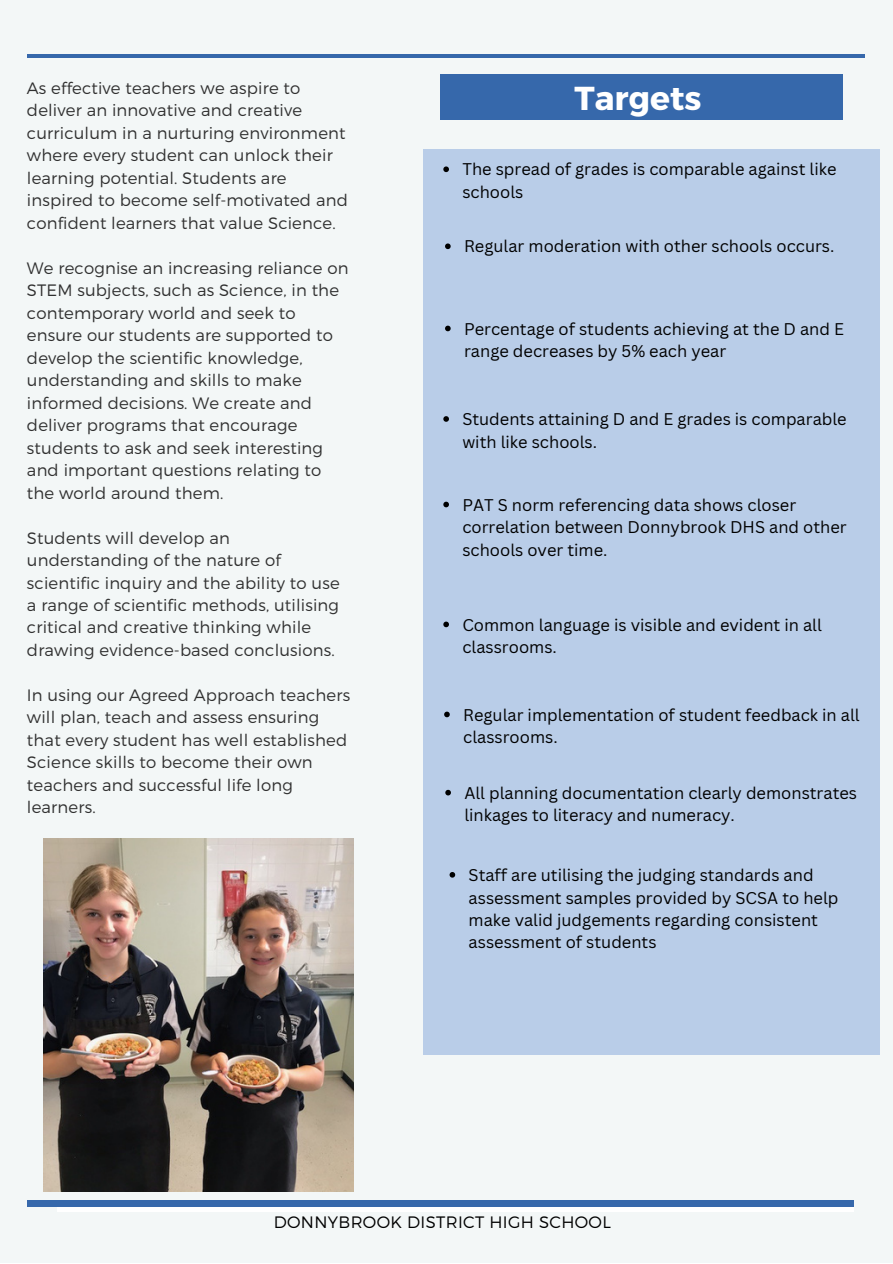
<style>
.page{position:relative;width:893px;height:1264px;background:#fff}
.page>*{position:absolute;margin:0;border:0;box-sizing:border-box;transform-origin:0 0}
.t1{font:700 33.15px "Montserrat";color:#fff}
.t2{font:300 16.5px/22.5px "Montserrat";letter-spacing:.01em;color:#303030}
.t3{font:16.5px/22.5px "Canva Sans";color:#000}
.t4{font:300 16.5px "Montserrat";letter-spacing:.02em;color:#000}
</style>
<div class="page">
<div style="left:0;top:0;width:892px;height:1262px;background:#f3f7f7"></div>
<div style="left:57px;top:1206px;width:797px;height:5px;background:#fff"></div>
<hr style="left:27px;top:54px;width:837px;height:4px;background:#3668ab">
<div style="left:27px;top:1200px;width:826px;height:7px;background:#3668ab"></div>
<div style="left:440px;top:74px;width:403px;height:46px;background:#3668ab"></div>
<div style="left:422px;top:149px;width:457px;height:906px;background:#b9cde8"></div>
<img style="left:44px;top:838px;width:310px;height:353px">
<svg style="left:444px;top:711px;width:5px;height:6px"></svg>
<svg style="left:445px;top:789px;width:6px;height:6px"></svg>
<svg style="left:449px;top:872px;width:6px;height:5px"></svg>
<svg style="left:445px;top:243px;width:5px;height:6px"></svg>
<svg style="left:443px;top:416px;width:6px;height:6px"></svg>
<svg style="left:445px;top:325px;width:5px;height:6px"></svg>
<svg style="left:443px;top:621px;width:6px;height:6px"></svg>
<svg style="left:443px;top:166px;width:6px;height:6px"></svg>
<svg style="left:443px;top:501px;width:6px;height:6px"></svg>
<p class="t2" style="left:27px;top:76px;width:322px">As effective teachers we aspire to deliver an innovative and creative curriculum in a nurturing environment where every student can unlock their learning potential. Students are inspired to become self-motivated and confident learners that value Science.</p>
<p class="t2" style="left:27px;top:256px;width:323px">We recognise an increasing reliance on STEM subjects, such as Science, in the contemporary world and seek to ensure our students are supported to develop the scientific knowledge, understanding and skills to make informed decisions. We create and deliver programs that encourage students to ask and seek interesting and important questions relating to the world around them.</p>
<p class="t2" style="left:27px;top:525px;width:314px">Students will develop an understanding of the nature of scientific inquiry and the ability to use a range of scientific methods, utilising critical and creative thinking while drawing evidence-based conclusions.</p>
<p class="t2" style="left:27px;top:683px;width:324px">In using our Agreed Approach teachers will plan, teach and assess ensuring that every student has well established<br>Science skills to become their own teachers and successful life long learners.</p>
<p class="t1" style="left:574px;top:77px;width:128px">Targets</p>
<p class="t3" style="left:462px;top:158px;width:375px">The spread of grades is comparable against like schools</p>
<p class="t3" style="left:464px;top:235px;width:372px">Regular moderation with other schools occurs.</p>
<p class="t3" style="left:464px;top:317px;width:381px">Percentage of students achieving at the D and E range decreases by 5% each year</p>
<p class="t3" style="left:462px;top:407px;width:386px">Students attaining D and E grades is comparable with like schools.</p>
<p class="t3" style="left:462px;top:493px;width:386px">PAT S norm referencing data shows closer correlation between Donnybrook DHS and other schools over time.</p>
<p class="t3" style="left:462px;top:613px;width:361px">Common language is visible and evident in all classrooms.</p>
<p class="t3" style="left:463px;top:703px;width:398px">Regular implementation of student feedback in all classrooms.</p>
<p class="t3" style="left:464px;top:781px;width:394px">All planning documentation clearly demonstrates linkages to literacy and numeracy.</p>
<p class="t3" style="left:468px;top:863px;width:371px">Staff are utilising the judging standards and assessment samples provided by SCSA to help make valid judgements regarding consistent assessment of students</p>
<p class="t4" style="left:274px;top:1211px;width:338px">DONNYBROOK DISTRICT HIGH SCHOOL</p>
</div>
